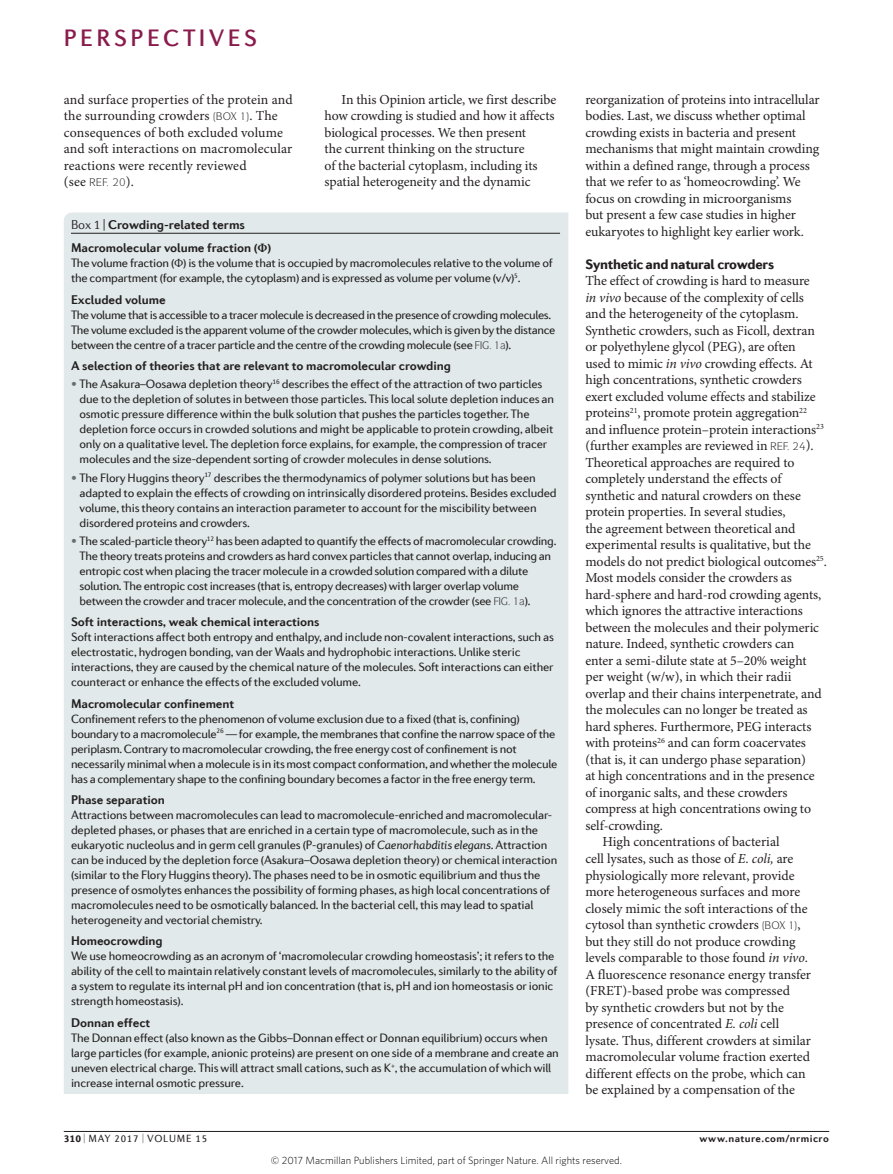
<style>
.page{position:relative;width:893px;height:1174px;background:#fff}
.page>*{position:absolute;margin:0;border:0;box-sizing:border-box;transform-origin:0 0}
.t1{font:500 24px "Diverda Sans Com";letter-spacing:.14em;color:#891c4d}
.Subhead_1{font:900 14.1px "Diverda Sans Com";letter-spacing:-.02em;color:#231f20}
.Body_text{font:13.8px/16.5px "Minion Pro";letter-spacing:-.005em;color:#231f20}
.Body_first{font:13.8px/16.5px "Minion Pro";letter-spacing:-.005em;color:#231f20}
.Box_title{font:700 13.05px "Diverda Sans Com";letter-spacing:-.005em;color:#231f20}
.Box_subhead_1{font:700 12.75px "Diverda Sans Com";letter-spacing:-.005em;color:#231f20}
.Box_first{font:12.3px/15px "Diverda Sans Com";letter-spacing:-.015em;color:#231f20}
.t2{font:300 10.5px "Whitney";color:#000}
.Footer{font:700 10.5px "Diverda Sans Com";letter-spacing:.045em;color:#231f20}
.Footer-2{font:10.5px "Diverda Sans Com";letter-spacing:.075em;color:#231f20;scale:.5 1}
.s1{font-weight:300}
.s2{font-family:"Minion Pro"}
.s3{color:#6c6d70}
.s4{font-style:italic}
.s5{font-weight:900}
</style>
<div class="page">
<hr style="left:64px;top:1131px;width:765px;height:1px;background:#231f20">
<div style="left:64px;top:212px;width:504px;height:882px;background:#e1e9ea"></div>
<hr style="left:71px;top:233px;width:489px;height:1px;background:#231f20">
<svg style="left:475px;top:341px;width:30px;height:9px"></svg>
<svg style="left:494px;top:597px;width:30px;height:9px"></svg>
<h1 class="t1" style="left:64px;top:24px;width:195px">PERSPECTIVES</h1>
<p class="Body_text" style="left:64px;top:92px;width:230px">and surface properties of the protein and the surrounding crowders</p>
<p class="Body_text" style="left:64px;top:108px;width:230px;text-indent:186px">. The consequences of both excluded volume and soft interactions on macromolecular reactions were recently reviewed<br>(see</p>
<p class="Body_text" style="left:126px;top:174px;width:10px">).</p>
<p class="Body_text" style="left:325px;top:92px;width:233px;text-indent:17px">In this Opinion article, we first describe how crowding is studied and how it affects biological processes. We then present<br>the current thinking on the structure<br>of the bacterial cytoplasm, including its spatial heterogeneity and the dynamic</p>
<p class="Box_title" style="left:71px;top:217px;width:175px"><span class="s1">Box 1 |</span> Crowding-related terms</p>
<p class="Box_subhead_1" style="left:71px;top:240px;width:202px">Macromolecular volume fraction (<span class="s2">Φ</span>)</p>
<p class="Box_first" style="left:71px;top:255px;width:483px">The volume fraction (<span class="s2">Φ</span>) is the volume that is occupied by macromolecules relative to the volume of the compartment (for example, the cytoplasm) and is expressed as volume per volume (v/v)<sup>5</sup>.</p>
<p class="Box_subhead_1" style="left:71px;top:292px;width:96px">Excluded volume</p>
<p class="Box_first" style="left:71px;top:307px;width:486px">The volume that is accessible to a tracer molecule is decreased in the presence of crowding molecules.<br>The volume excluded is the apparent volume of the crowder molecules, which is given by the distance between the centre of a tracer particle and the centre of the crowding molecule (see</p>
<p class="Box_first" style="left:506px;top:337px;width:7px">).</p>
<p class="Box_subhead_1" style="left:71px;top:358px;width:382px">A selection of theories that are relevant to macromolecular crowding</p>
<p class="Box_first" style="left:80px;top:376px;width:476px;text-indent:-9px"><span class="s3">•</span> The Asakura–Oosawa depletion theory<sup>16</sup> describes the effect of the attraction of two particles due to the depletion of solutes in between those particles. This local solute depletion induces an osmotic pressure difference within the bulk solution that pushes the particles together. The depletion force occurs in crowded solutions and might be applicable to protein crowding, albeit only on a qualitative level. The depletion force explains, for example, the compression of tracer molecules and the size-dependent sorting of crowder molecules in dense solutions.</p>
<p class="Box_first" style="left:80px;top:470px;width:479px;text-indent:-9px"><span class="s3">•</span> The Flory Huggins theory<sup>17</sup> describes the thermodynamics of polymer solutions but has been adapted to explain the effects of crowding on intrinsically disordered proteins. Besides excluded volume, this theory contains an interaction parameter to account for the miscibility between disordered proteins and crowders.</p>
<p class="Box_first" style="left:80px;top:533px;width:478px;text-indent:-9px"><span class="s3">•</span> The scaled-particle theory<sup>12</sup> has been adapted to quantify the effects of macromolecular crowding.<br>The theory treats proteins and crowders as hard convex particles that cannot overlap, inducing an entropic cost when placing the tracer molecule in a crowded solution compared with a dilute solution. The entropic cost increases (that is, entropy decreases) with larger overlap volume between the crowder and tracer molecule, and the concentration of the crowder (see</p>
<p class="Box_first" style="left:525px;top:593px;width:7px">).</p>
<p class="Box_subhead_1" style="left:71px;top:614px;width:250px">Soft interactions, weak chemical interactions</p>
<p class="Box_first" style="left:71px;top:629px;width:484px">Soft interactions affect both entropy and enthalpy, and include non-covalent interactions, such as electrostatic, hydrogen bonding, van der Waals and hydrophobic interactions. Unlike steric interactions, they are caused by the chemical nature of the molecules. Soft interactions can either counteract or enhance the effects of the excluded volume.</p>
<p class="Box_subhead_1" style="left:71px;top:695px;width:165px">Macromolecular confinement</p>
<p class="Box_first" style="left:71px;top:711px;width:488px">Confinement refers to the phenomenon of volume exclusion due to a fixed (that is, confining) boundary to a macromolecule<sup>26</sup> — for example<span class="s4">,</span> the membranes that confine the narrow space of the periplasm. Contrary to macromolecular crowding, the free energy cost of confinement is not necessarily minimal when a molecule is in its most compact conformation, and whether the molecule has a complementary shape to the confining boundary becomes a factor in the free energy term.</p>
<p class="Box_subhead_1" style="left:71px;top:792px;width:95px">Phase separation</p>
<p class="Box_first" style="left:71px;top:807px;width:488px">Attractions between macromolecules can lead to macromolecule-enriched and macromolecular&shy;depleted phases, or phases that are enriched in a certain type of macromolecule, such as in the eukaryotic nucleolus and in germ cell granules (P‑granules) of <span class="s4">Caenorhabditis elegans</span>. Attraction can be induced by the depletion force (Asakura–Oosawa depletion theory) or chemical interaction (similar to the Flory Huggins theory). The phases need to be in osmotic equilibrium and thus the presence of osmolytes enhances the possibility of forming phases, as high local concentrations of macromolecules need to be osmotically balanced. In the bacterial cell, this may lead to spatial heterogeneity and vectorial chemistry.</p>
<p class="Box_subhead_1" style="left:71px;top:933px;width:93px">Homeocrowding</p>
<p class="Box_first" style="left:71px;top:948px;width:488px">We use homeocrowding as an acronym of ‘macromolecular crowding homeostasis’; it refers to the ability of the cell to maintain relatively constant levels of macromolecules, similarly to the ability of a system to regulate its internal pH and ion concentration (that is, pH and ion homeostasis or ionic strength homeostasis).</p>
<p class="Box_subhead_1" style="left:71px;top:1015px;width:81px">Donnan effect</p>
<p class="Box_first" style="left:71px;top:1030px;width:489px">The Donnan effect (also known as the Gibbs–Donnan effect or Donnan equilibrium) occurs when large particles (for example, anionic proteins) are present on one side of a membrane and create an uneven electrical charge. This will attract small cations, such as K<sup>+</sup>, the accumulation of which will increase internal osmotic pressure.</p>
<p class="Body_text" style="left:585px;top:92px;width:236px">reorganization of proteins into intracellular bodies. Last, we discuss whether optimal crowding exists in bacteria and present mechanisms that might maintain crowding within a defined range, through a process that we refer to as ‘homeocrowding’. We focus on crowding in microorganisms<br>but present a few case studies in higher eukaryotes to highlight key earlier work.</p>
<p class="Subhead_1" style="left:585px;top:255px;width:190px">Synthetic and natural crowders</p>
<p class="Body_first" style="left:585px;top:273px;width:240px">The effect of crowding is hard to measure <span class="s4">in vivo</span> because of the complexity of cells and the heterogeneity of the cytoplasm.<br>Synthetic crowders, such as Ficoll, dextran or polyethylene glycol (PEG), are often used to mimic <span class="s4">in vivo</span> crowding effects. At high concentrations, synthetic crowders exert excluded volume effects and stabilize proteins<sup>21</sup>, promote protein aggregation<sup>22 </sup>and influence protein–protein interactions<sup>23 </sup>(further examples are reviewed in</p>
<p class="Body_first" style="left:799px;top:438px;width:16px">✔).</p>
<p class="Body_first" style="left:585px;top:455px;width:243px">Theoretical approaches are required to completely understand the effects of synthetic and natural crowders on these protein properties. In several studies,<br>the agreement between theoretical and experimental results is qualitative, but the models do not predict biological outcomes<sup>25</sup>.<br>Most models consider the crowders as hard-sphere and hard-rod crowding agents, which ignores the attractive interactions between the molecules and their polymeric nature. Indeed, synthetic crowders can<br>enter a semi-dilute state at 5–20% weight per weight (w/w), in which their radii overlap and their chains interpenetrate, and the molecules can no longer be treated as hard spheres. Furthermore, PEG interacts with proteins<sup>26</sup> and can form coacervates (that is, it can undergo phase separation)<br>at high concentrations and in the presence of inorganic salts, and these crowders compress at high concentrations owing to self-crowding.</p>
<p class="Body_text" style="left:585px;top:834px;width:224px;text-indent:17px">High concentrations of bacterial<br>cell lysates, such as those of <span class="s4">E. coli,</span> are physiologically more relevant, provide more heterogeneous surfaces and more closely mimic the soft interactions of the cytosol than synthetic crowders</p>
<p class="Body_text" style="left:797px;top:917px;width:5px">,</p>
<p class="Body_text" style="left:585px;top:933px;width:227px">but they still do not produce crowding levels comparable to those found <span class="s4">in vivo</span>.<br>A fluorescence resonance energy transfer (FRET)-based probe was compressed<br>by synthetic crowders but not by the presence of concentrated <span class="s4">E. coli</span> cell lysate. Thus, different crowders at similar macromolecular volume fraction exerted different effects on the probe, which can be explained by a compensation of the</p>
<p class="Footer-2" style="left:64px;top:1132px;width:288px"><span class="s5">310</span> | MAY 2017 | VOLUME 15</p>
<p class="Footer" style="left:699px;top:1132px;width:131px">www.nature.com/nrmicro</p>
<p class="t2" style="left:271px;top:1153px;width:352px">© 2017 Macmillan Publishers Limited, part of Springer Nature. All rights reserved.</p>
</div>
